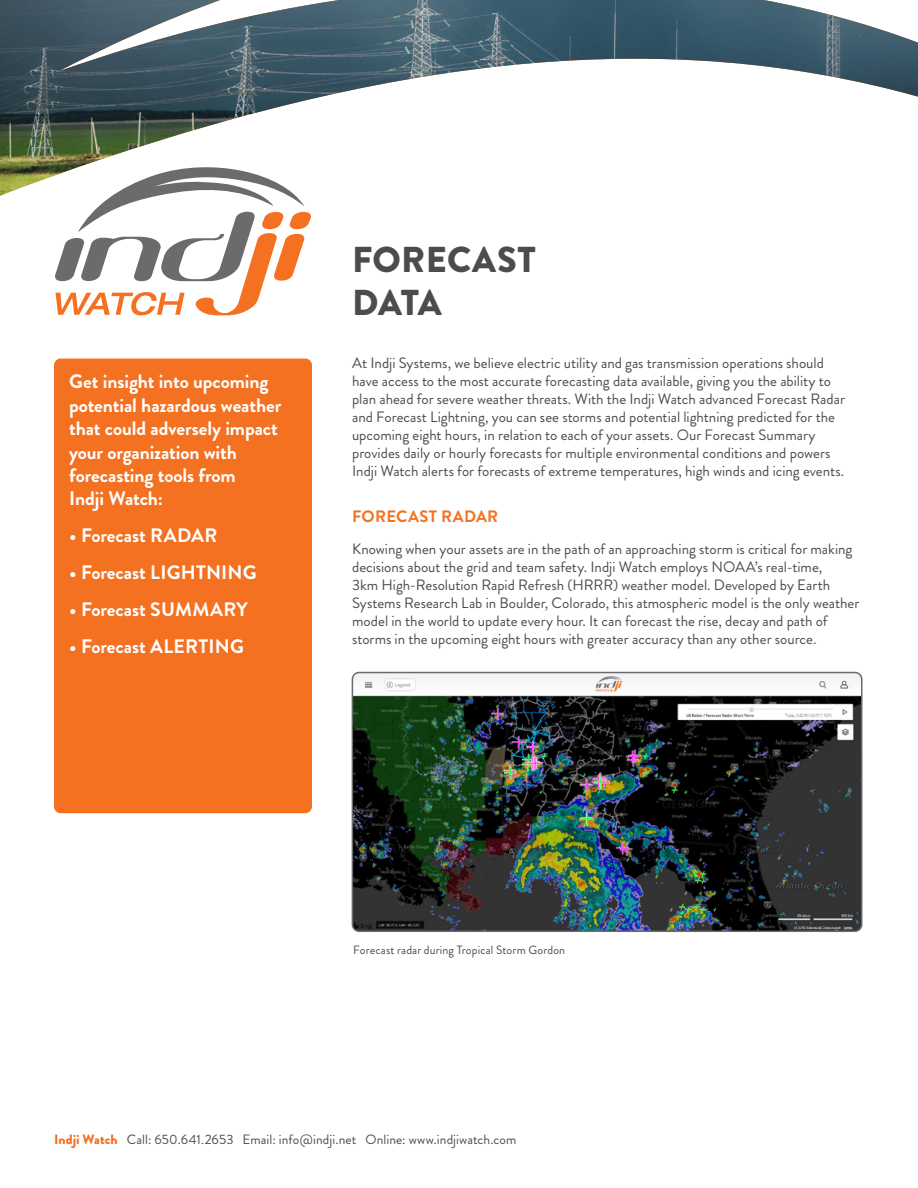
<style>
.page{position:relative;width:918px;height:1188px;background:#fff}
.page>*{position:absolute;margin:0;border:0;box-sizing:border-box;transform-origin:0 0}
.paper-subject{font:900 36px/43.2px "Brandon Grotesque";letter-spacing:.01em;color:#4b4c4d}
.subhead{font:700 19.5px/23.4px "Brandon Grotesque";letter-spacing:-.005em;color:#fff}
.subhead-2{font:700 16.5px "Brandon Grotesque";letter-spacing:.02em;color:#f37121}
.body{font:15px/18px "Brandon Grotesque";color:#4b4c4d}
.t1{font:13.5px "Brandon Grotesque";letter-spacing:.005em;color:#4b4c4d}
.body-2{font:12px "Brandon Grotesque";letter-spacing:.01em;color:#4b4c4d}
.s1{font-weight:900;color:#f37121}
</style>
<div class="page">
<div style="left:54px;top:359px;width:258px;height:454px;background:#f37121;border-radius:7px"></div>
<img style="left:0;top:0;width:918px;height:196px">
<svg style="left:55px;top:164px;width:256px;height:151px"></svg>
<img style="left:352px;top:673px;width:510px;height:258px">
<div style="left:352px;top:672px;width:510px;height:260px;border:2px solid #6b6b6e;border-radius:7px"></div>
<p class="subhead" style="left:69px;top:370px;width:214px">Get insight into upcoming potential hazardous weather that could adversely impact your organization with forecasting tools from<br>Indji Watch:</p>
<p class="subhead" style="left:69px;top:524px;width:150px">• Forecast RADAR</p>
<p class="subhead" style="left:69px;top:561px;width:189px">• Forecast LIGHTNING</p>
<p class="subhead" style="left:69px;top:598px;width:180px">• Forecast SUMMARY</p>
<p class="subhead" style="left:69px;top:635px;width:176px">• Forecast ALERTING</p>
<p class="paper-subject" style="left:352px;top:239px;width:185px">FORECAST<br>DATA</p>
<p class="body" style="left:352px;top:354px;width:494px">At Indji Systems, we believe electric utility and gas transmission operations should have access to the most accurate forecasting data available, giving you the ability to plan ahead for severe weather threats. With the Indji Watch advanced Forecast Radar and Forecast Lightning, you can see storms and potential lightning predicted for the upcoming eight hours, in relation to each of your assets. Our Forecast Summary provides daily or hourly forecasts for multiple environmental conditions and powers Indji Watch alerts for forecasts of extreme temperatures, high winds and icing events.</p>
<p class="subhead-2" style="left:352px;top:505px;width:148px">FORECAST RADAR</p>
<p class="body" style="left:352px;top:540px;width:509px">Knowing when your assets are in the path of an approaching storm is critical for making decisions about the grid and team safety. Indji Watch employs NOAA’s real-time,<br>3km High-Resolution Rapid Refresh (HRRR) weather model. Developed by Earth Systems Research Lab in Boulder, Colorado, this atmospheric model is the only weather model in the world to update every hour. It can forecast the rise, decay and path of storms in the upcoming eight hours with greater accuracy than any other source.</p>
<p class="body-2" style="left:353px;top:942px;width:214px">Forecast radar during Tropical Storm Gordon</p>
<p class="t1" style="left:54px;top:1131px;width:464px"><span class="s1">Indji Watch</span> Call: 650.641.2653 Email: info@indji.net Online: www.indjiwatch.com</p>
</div>
